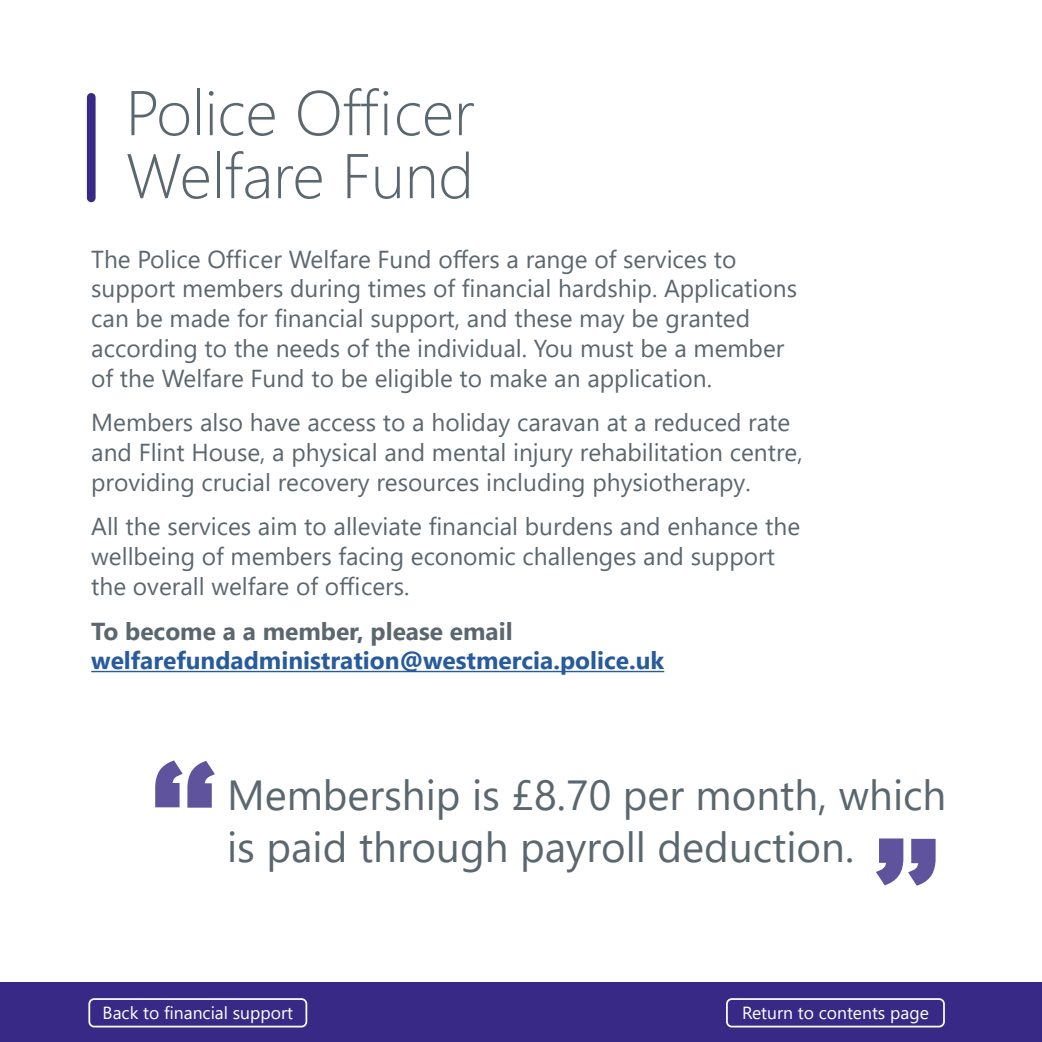
<style>
.page{position:relative;width:1042px;height:1042px;background:#fff}
.page>*{position:absolute;margin:0;border:0;box-sizing:border-box;transform-origin:0 0}
.t1{font:300 63px/63px "Segoe UI";color:#5b676f}
.t2{font:42px/52.5px "Segoe UI";color:#5b676f}
.t3{font:24.5px/29.8px "Segoe UI";color:#5b676f}
.t4{font:700 24.5px "Segoe UI";color:#275b9b}
.t5{font:700 24.5px "Segoe UI";color:#5b676f}
.t6{font:17.5px "Segoe UI";color:#fff}
</style>
<div class="page">
<hr style="left:91px;top:671px;width:573px;height:1px;background:#275b9b">
<div style="left:87px;top:93px;width:9px;height:109px;background:#372985;border-radius:4px"></div>
<svg style="left:155px;top:760px;width:60px;height:47px"></svg>
<svg style="left:876px;top:838px;width:59px;height:48px"></svg>
<div style="left:0;top:982px;width:1042px;height:60px;background:#372985"></div>
<div style="left:88px;top:998px;width:219px;height:29px;border:2px solid #fff;border-radius:5px"></div>
<div style="left:726px;top:998px;width:219px;height:29px;border:2px solid #fff;border-radius:5px"></div>
<h1 class="t1" style="left:126px;top:75px;width:350px">Police Officer<br>Welfare Fund</h1>
<p class="t3" style="left:91px;top:242px;width:707px">The Police Officer Welfare Fund offers a range of services to support members during times of financial hardship. Applications can be made for financial support, and these may be granted according to the needs of the individual. You must be a member of the Welfare Fund to be eligible to make an application.</p>
<p class="t3" style="left:91px;top:405px;width:713px">Members also have access to a holiday caravan at a reduced rate and Flint House, a physical and mental injury rehabilitation centre, providing crucial recovery resources including physiotherapy.</p>
<p class="t3" style="left:91px;top:510px;width:710px">All the services aim to alleviate financial burdens and enhance the wellbeing of members facing economic challenges and support the overall welfare of officers.</p>
<p class="t5" style="left:91px;top:608px;width:423px">To become a a member, please email</p>
<p class="t4" style="left:91px;top:637px;width:574px">welfarefundadministration@westmercia.police.uk</p>
<h2 class="t2" style="left:227px;top:765px;width:721px">Membership is £8.70 per month, which is paid through payroll deduction.</h2>
<p class="t6" style="left:103px;top:996px;width:192px">Back to financial support</p>
<p class="t6" style="left:742px;top:996px;width:188px">Return to contents page</p>
</div>
